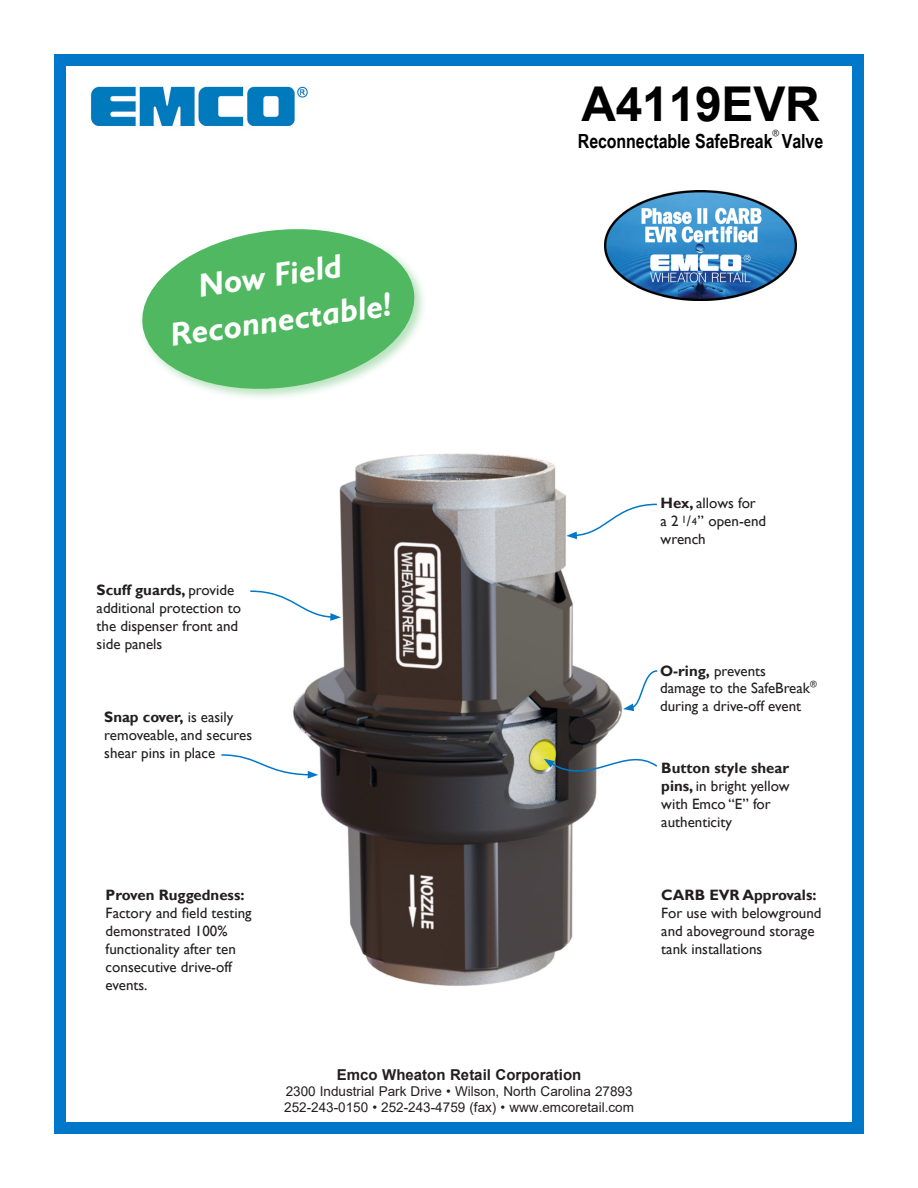
<style>
.page{position:relative;width:918px;height:1188px;background:#fff}
.page>*{position:absolute;margin:0;border:0;box-sizing:border-box;transform-origin:0 0}
.t1{font:700 48px "Arial";letter-spacing:-.005em;color:#000}
.t2{font:italic 700 33px "Gill Sans";color:#fff}
.t3{font:700 19.5px "Arial Narrow";letter-spacing:-.005em;color:#000}
.t4{font:15px/18px "Gill Sans";color:#231f20}
.t5{font:700 15px "Gill Sans";color:#231f20}
.t6{font:700 15px "Arial";color:#231f20}
.t7{font:13.5px "Arial";color:#231f20}
.t8{font:9px "Gill Sans";color:#231f20}
.s1{font-weight:700}
.s2{font-size:10.5px}
</style>
<div class="page">
<div style="left:54px;top:54px;width:810px;height:1080px;border:12px solid #0077c9"></div>
<img style="left:90px;top:86px;width:218px;height:41px">
<img style="left:293px;top:453px;width:330px;height:533px">
<svg style="left:221px;top:753px;width:97px;height:26px"></svg>
<svg style="left:250px;top:590px;width:91px;height:31px"></svg>
<svg style="left:566px;top:503px;width:91px;height:36px"></svg>
<svg style="left:544px;top:744px;width:114px;height:44px"></svg>
<img style="left:604px;top:190px;width:193px;height:110px">
<svg style="left:623px;top:670px;width:35px;height:41px"></svg>
<div style="left:139px;top:226px;width:288px;height:175px;background:#4fb860;opacity:.4"></div>
<svg style="left:139px;top:226px;width:279px;height:169px"></svg>
<p class="t2" style="left:196px;top:267px;width:146px;rotate:-8deg">Now Field</p>
<p class="t2" style="left:168px;top:316px;width:225px;rotate:-8deg">Reconnectable!</p>
<p class="t4" style="left:97px;top:581px;width:146px"><span class="s1">Scuff guards,</span> provide additional protection to the dispenser front and side panels</p>
<p class="t4" style="left:104px;top:708px;width:149px"><span class="s1">Snap cover,</span> is easily removeable, and secures shear pins in place</p>
<p class="t5" style="left:106px;top:885px;width:140px">Proven Ruggedness:</p>
<p class="t4" style="left:106px;top:904px;width:148px">Factory and field testing demonstrated 100% functionality after ten consecutive drive-off events.</p>
<p class="t1" style="left:581px;top:70px;width:240px">A4119EVR</p>
<p class="t3" style="left:578px;top:126px;width:196px">Reconnectable SafeBreak</p>
<p class="t8" style="left:773px;top:128px;width:8px">®</p>
<p class="t3" style="left:782px;top:126px;width:43px">Valve</p>
<p class="t4" style="left:661px;top:494px;width:107px"><span class="s1">Hex,</span> allows for<br>a 2 <sup>1</sup>/<span class="s2">4</span>” open-end wrench</p>
<p class="t4" style="left:660px;top:662px;width:107px"><span class="s1">O-ring,</span> prevents</p>
<p class="t4" style="left:660px;top:679px;width:158px">damage to the SafeBreak<sup>® </sup>during a drive-off event</p>
<p class="t4" style="left:661px;top:759px;width:130px"><span class="s1">Button style shear pins,</span> in bright yellow with Emco “E” for authenticity</p>
<p class="t5" style="left:661px;top:885px;width:157px">CARB EVR Approvals:</p>
<p class="t4" style="left:661px;top:904px;width:162px">For use with belowground</p>
<p class="t4" style="left:661px;top:922px;width:155px">and aboveground storage</p>
<p class="t4" style="left:661px;top:940px;width:103px">tank installations</p>
<p class="t6" style="left:337px;top:1064px;width:246px">Emco Wheaton Retail Corporation</p>
<p class="t7" style="left:286px;top:1082px;width:348px">2300 Industrial Park Drive • Wilson, North Carolina 27893</p>
<p class="t7" style="left:284px;top:1098px;width:351px">252-243-0150 • 252-243-4759 (fax) • www.emcoretail.com</p>
</div>
